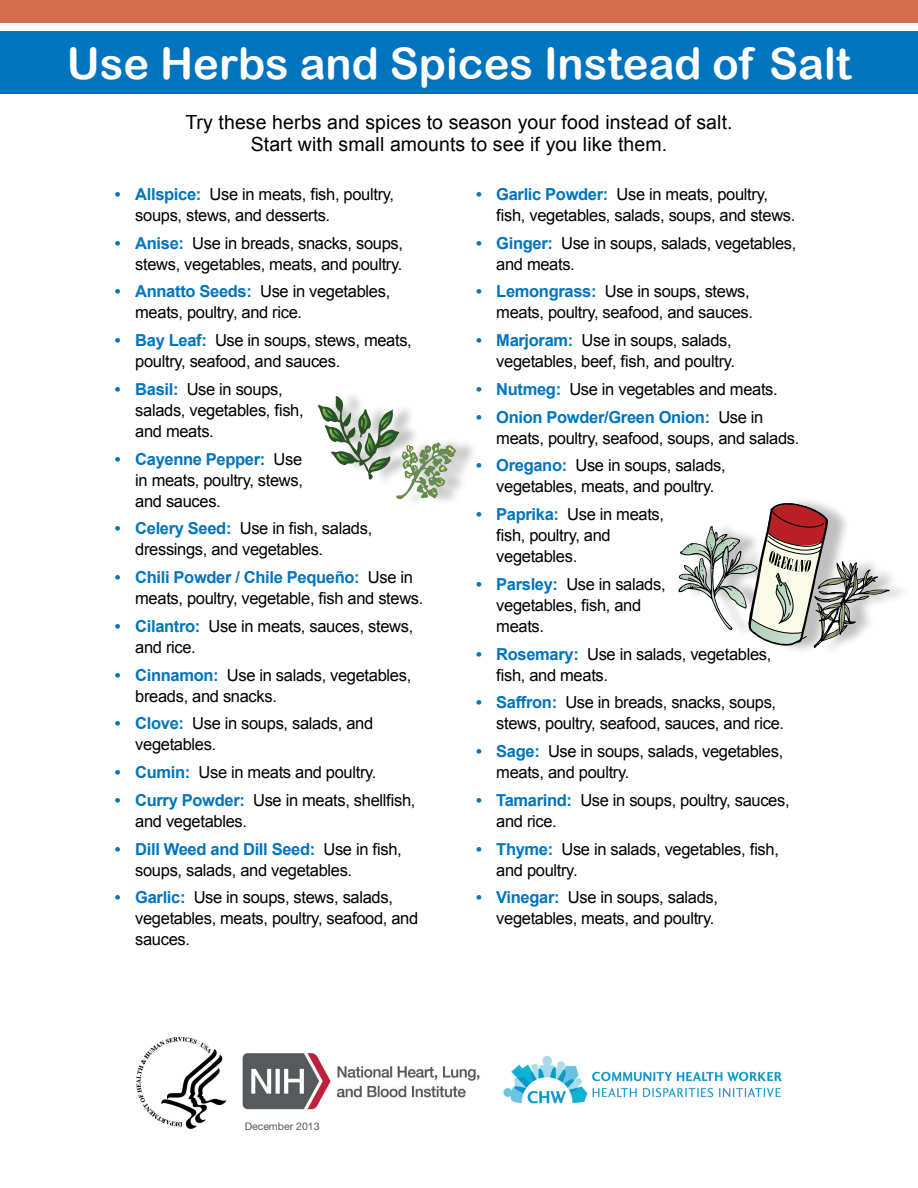
<style>
.page{position:relative;width:918px;height:1188px;background:#fff}
.page>*{position:absolute;margin:0;border:0;box-sizing:border-box;transform-origin:0 0}
.t1{font:43.5px "Arial Rounded MT Bold";color:#fff}
.t2{font:19.5px/22.5px "Arial";letter-spacing:.005em;color:#000;text-align:center}
.t3{font:16.5px/21px "Arial";letter-spacing:-.02em;color:#000}
.t4{font:10.5px "Helvetica Neue LT Std";color:#565a5d}
.s1{font-weight:700;color:#0074be}
</style>
<div class="page">
<div style="left:0;top:32px;width:918px;height:62px;background:#0074be"></div>
<div style="left:0;top:0;width:918px;height:23px;background:#d46c4e"></div>
<svg style="left:678px;top:500px;width:212px;height:148px"></svg>
<div style="left:325px;top:390px;width:153px;height:118px;background:#000;opacity:.25"></div>
<svg style="left:318px;top:396px;width:138px;height:104px"></svg>
<img style="left:136px;top:1038px;width:646px;height:90px">
<h1 class="t1" style="left:67px;top:38px;width:786px">Use Herbs and Spices Instead of Salt</h1>
<p class="t2" style="left:185px;top:111px;width:549px">Try these herbs and spices to season your food instead of salt.<br>Start with small amounts to see if you like them.</p>
<p class="t3" style="left:496px;top:184px;width:301px;text-indent:-20px"><span class="s1">• Garlic Powder:</span> Use in meats, poultry, fish, vegetables, salads, soups, and stews.</p>
<p class="t3" style="left:496px;top:232px;width:302px;text-indent:-20px"><span class="s1">• Ginger:</span> Use in soups, salads, vegetables, and meats.</p>
<p class="t3" style="left:476px;top:281px;width:279px;text-align:right"><span class="s1">• Lemongrass:</span> Use in soups, stews, meats, poultry, seafood, and sauces.</p>
<p class="t3" style="left:476px;top:330px;width:261px;text-align:right"><span class="s1">• Marjoram:</span> Use in soups, salads, vegetables, beef, fish, and poultry.</p>
<p class="t3" style="left:476px;top:379px;width:303px"><span class="s1">• Nutmeg:</span> Use in vegetables and meats.</p>
<p class="t3" style="left:496px;top:406px;width:305px;text-indent:-20px"><span class="s1">• Onion Powder/Green Onion:</span> Use in meats, poultry, seafood, soups, and salads.</p>
<p class="t3" style="left:476px;top:455px;width:251px;text-align:center"><span class="s1">• Oregano:</span> Use in soups, salads, vegetables, meats, and poultry.</p>
<p class="t3" style="left:496px;top:504px;width:169px;text-indent:-20px"><span class="s1">• Paprika:</span> Use in meats, fish, poultry, and vegetables.</p>
<p class="t3" style="left:496px;top:574px;width:171px;text-indent:-20px"><span class="s1">• Parsley:</span> Use in salads, vegetables, fish, and meats.</p>
<p class="t3" style="left:496px;top:643px;width:277px;text-indent:-20px"><span class="s1">• Rosemary:</span> Use in salads, vegetables, fish, and meats.</p>
<p class="t3" style="left:496px;top:692px;width:289px;text-indent:-20px"><span class="s1">• Saffron:</span> Use in breads, snacks, soups, stews, poultry, seafood, sauces, and rice.</p>
<p class="t3" style="left:496px;top:741px;width:289px;text-indent:-20px"><span class="s1">• Sage:</span> Use in soups, salads, vegetables, meats, and poultry.</p>
<p class="t3" style="left:496px;top:790px;width:295px;text-indent:-20px"><span class="s1">• Tamarind:</span> Use in soups, poultry, sauces, and rice.</p>
<p class="t3" style="left:496px;top:838px;width:284px;text-indent:-20px"><span class="s1">• Thyme:</span> Use in salads, vegetables, fish, and poultry.</p>
<p class="t3" style="left:476px;top:887px;width:244px;text-align:right"><span class="s1">• Vinegar:</span> Use in soups, salads, vegetables, meats, and poultry.</p>
<p class="t3" style="left:135px;top:184px;width:260px;text-indent:-20px"><span class="s1">• Allspice:</span> Use in meats, fish, poultry, soups, stews, and desserts.</p>
<p class="t3" style="left:115px;top:232px;width:290px;text-align:right"><span class="s1">• Anise:</span> Use in breads, snacks, soups, stews, vegetables, meats, and poultry.</p>
<p class="t3" style="left:135px;top:281px;width:257px;text-indent:-20px"><span class="s1">• Annatto Seeds:</span> Use in vegetables, meats, poultry, and rice.</p>
<p class="t3" style="left:135px;top:330px;width:278px;text-indent:-20px"><span class="s1">• Bay Leaf:</span> Use in soups, stews, meats, poultry, seafood, and sauces.</p>
<p class="t3" style="left:135px;top:379px;width:170px;text-indent:-20px"><span class="s1">• Basil:</span> Use in soups, salads, vegetables, fish, and meats.</p>
<p class="t3" style="left:135px;top:448px;width:169px;text-align:justify;text-indent:-20px"><span class="s1">• Cayenne Pepper:</span> Use in meats, poultry, stews, and sauces.</p>
<p class="t3" style="left:135px;top:518px;width:239px;text-indent:-20px"><span class="s1">• Celery Seed:</span> Use in fish, salads, dressings, and vegetables.</p>
<p class="t3" style="left:135px;top:567px;width:290px;text-indent:-20px"><span class="s1">• Chili Powder / Chile Pequeño:</span> Use in meats, poultry, vegetable, fish and stews.</p>
<p class="t3" style="left:135px;top:616px;width:280px;text-indent:-20px"><span class="s1">• Cilantro:</span> Use in meats, sauces, stews, and rice.</p>
<p class="t3" style="left:135px;top:664px;width:278px;text-indent:-20px"><span class="s1">• Cinnamon:</span> Use in salads, vegetables, breads, and snacks.</p>
<p class="t3" style="left:135px;top:713px;width:239px;text-indent:-20px"><span class="s1">• Clove:</span> Use in soups, salads, and vegetables.</p>
<p class="t3" style="left:115px;top:762px;width:263px"><span class="s1">• Cumin:</span> Use in meats and poultry.</p>
<p class="t3" style="left:135px;top:790px;width:282px;text-indent:-20px"><span class="s1">• Curry Powder:</span> Use in meats, shellfish, and vegetables.</p>
<p class="t3" style="left:135px;top:838px;width:268px;text-indent:-20px"><span class="s1">• Dill Weed and Dill Seed:</span> Use in fish, soups, salads, and vegetables.</p>
<p class="t3" style="left:135px;top:887px;width:285px;text-indent:-20px"><span class="s1">• Garlic:</span> Use in soups, stews, salads, vegetables, meats, poultry, seafood, and sauces.</p>
<p class="t4" style="left:245px;top:1120px;width:76px">December 2013</p>
</div>
